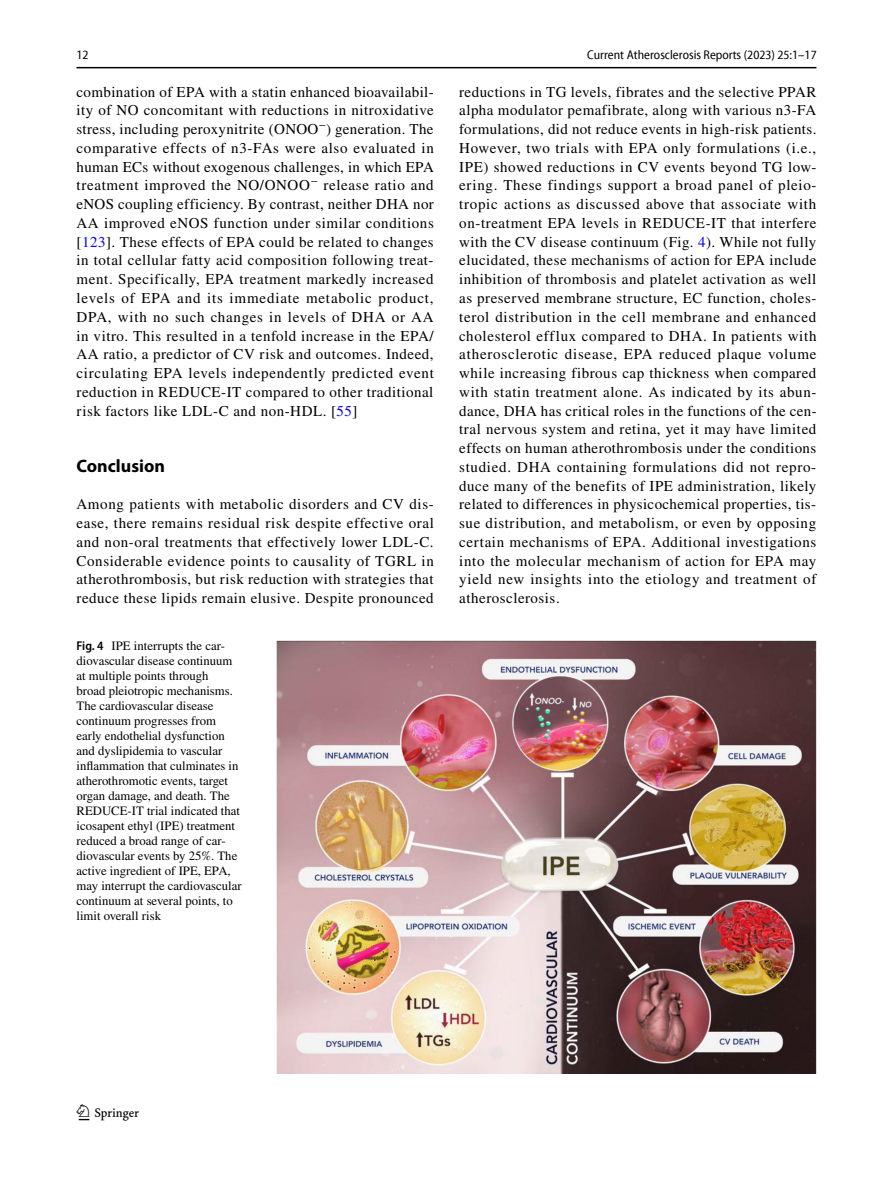
<style>
.page{position:relative;width:893px;height:1187px;background:#fff}
.page>*{position:absolute;margin:0;border:0;box-sizing:border-box;transform-origin:0 0}
.t1{font:22.5px "Springnew Regular 2";color:#000}
.t2{font:700 18px "Myriad Pro";color:#000}
.t3{font:15px/18.8px "STIX";letter-spacing:.035em;color:#000;text-align:justify}
.t4{font:12.75px/15px "STIX";color:#000}
.t5{font:semi-condensed 12.75px "Myriad Pro Unic";color:#000}
.s1{color:#00f}
.s2{font-family:"Myriad Pro";font-weight:600;font-stretch:semi-condensed}
</style>
<div class="page">
<hr style="left:77px;top:67px;width:739px;height:1px;background:#000">
<img style="left:276px;top:640px;width:540px;height:433px">
<p class="t5" style="left:77px;top:50px;width:14px">12</p>
<p class="t5" style="left:587px;top:50px;width:231px">Current Atherosclerosis Reports (2023) 25:1–17</p>
<p class="t3" style="left:77px;top:83px;width:359px">combination of EPA with a statin enhanced bioavailabil&shy;ity of NO concomitant with reductions in nitroxidative stress, including peroxynitrite (ONOO<sup>−</sup>) generation. The comparative effects of n3-FAs were also evaluated in human ECs without exogenous challenges, in which EPA treatment improved the NO/ONOO<sup>−</sup> release ratio and eNOS coupling efficiency. By contrast, neither DHA nor AA improved eNOS function under similar conditions [<span class="s1">123</span>]. These effects of EPA could be related to changes in total cellular fatty acid composition following treat&shy;ment. Specifically, EPA treatment markedly increased levels of EPA and its immediate metabolic product, DPA, with no such changes in levels of DHA or AA in vitro. This resulted in a tenfold increase in the EPA/ AA ratio, a predictor of CV risk and outcomes. Indeed, circulating EPA levels independently predicted event reduction in REDUCE-IT compared to other traditional risk factors like LDL-C and non-HDL. [<span class="s1">55</span>]</p>
<p class="t2" style="left:77px;top:454px;width:90px">Conclusion</p>
<p class="t3" style="left:77px;top:496px;width:359px">Among patients with metabolic disorders and CV dis&shy;ease, there remains residual risk despite effective oral and non-oral treatments that effectively lower LDL-C.<br>Considerable evidence points to causality of TGRL in atherothrombosis, but risk reduction with strategies that reduce these lipids remain elusive. Despite pronounced</p>
<p class="t4" style="left:77px;top:639px;width:167px"><span class="s2">Fig. 4</span> IPE interrupts the car&shy;diovascular disease continuum at multiple points through<br>broad pleiotropic mechanisms.<br>The cardiovascular disease continuum progresses from early endothelial dysfunction and dyslipidemia to vascular inflammation that culminates in atherothromotic events, target organ damage, and death. The<br>REDUCE-IT trial indicated that icosapent ethyl (IPE) treatment reduced a broad range of car&shy;diovascular events by 25%. The active ingredient of IPE, EPA, may interrupt the cardiovascular continuum at several points, to limit overall risk</p>
<p class="t3" style="left:459px;top:83px;width:359px">reductions in TG levels, fibrates and the selective PPAR alpha modulator pemafibrate, along with various n3-FA formulations, did not reduce events in high-risk patients.<br>However, two trials with EPA only formulations (i.e., IPE) showed reductions in CV events beyond TG low&shy;ering. These findings support a broad panel of pleio&shy;tropic actions as discussed above that associate with on-treatment EPA levels in REDUCE-IT that interfere with the CV disease continuum (Fig. <span class="s1">4</span>). While not fully elucidated, these mechanisms of action for EPA include inhibition of thrombosis and platelet activation as well as preserved membrane structure, EC function, choles&shy;terol distribution in the cell membrane and enhanced cholesterol efflux compared to DHA. In patients with atherosclerotic disease, EPA reduced plaque volume while increasing fibrous cap thickness when compared with statin treatment alone. As indicated by its abun&shy;dance, DHA has critical roles in the functions of the cen&shy;tral nervous system and retina, yet it may have limited effects on human atherothrombosis under the conditions studied. DHA containing formulations did not repro&shy;duce many of the benefits of IPE administration, likely related to differences in physicochemical properties, tis&shy;sue distribution, and metabolism, or even by opposing certain mechanisms of EPA. Additional investigations into the molecular mechanism of action for EPA may yield new insights into the etiology and treatment of atherosclerosis.</p>
<h1 class="t1" style="left:79px;top:1104px;width:62px">1 3</h1>
</div>
